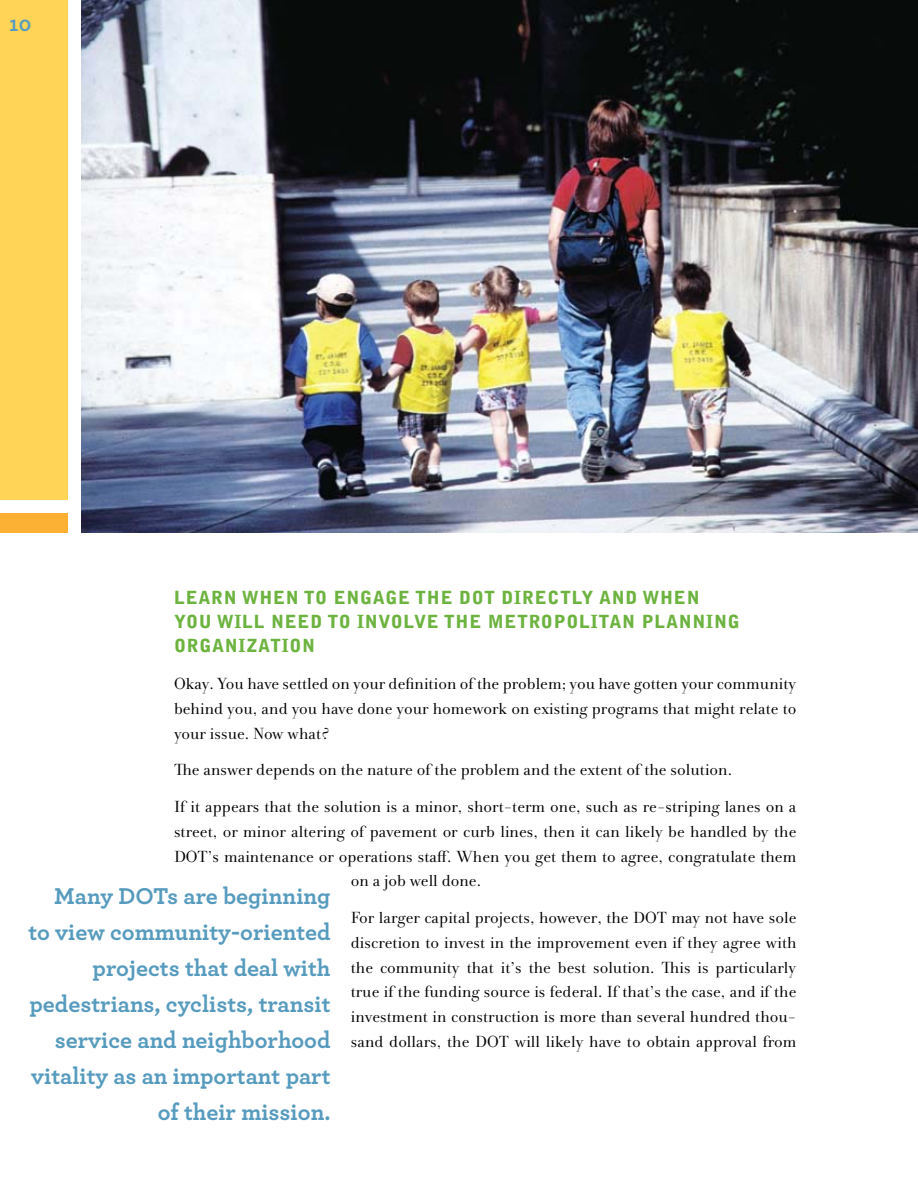
<style>
.page{position:relative;width:918px;height:1188px;background:#fff}
.page>*{position:absolute;margin:0;border:0;box-sizing:border-box;transform-origin:0 0}
.t1{font:700 24px/36px "Archer";color:#569bbe;text-align:right}
.t2{font:700 21.6px "Archer";color:#569bbe}
.t3{font:900 18px/24px "Bell Gothic Std";letter-spacing:.04em;color:#6db33f}
.t4{font:16.5px/24.8px "Andrade Pro";color:#000;text-align:justify}
</style>
<div class="page">
<div style="left:0;top:0;width:68px;height:500px;background:#ffd457"></div>
<div style="left:0;top:513px;width:68px;height:20px;background:#fcb034"></div>
<img style="left:81px;top:0;width:837px;height:532px">
<p class="t2" style="left:9px;top:7px;width:24px">10</p>
<p class="t3" style="left:174px;top:586px;width:564px;text-indent:328px">DIRECTLY AND WH EN<br>YOU WILL N EED TO INVOLVE TH E M ETROPOLITAN PLANNING<br>O RGANIZATION</p>
<p class="t4" style="left:174px;top:672px;width:624px">Okay. You have settled on your definition of the problem; you have gotten your community behind you, and you have done your homework on existing programs that might relate to your issue. Now what?</p>
<p class="t4" style="left:174px;top:758px;width:560px">The answer depends on the nature of the problem and the extent of the solution.</p>
<p class="t4" style="left:174px;top:795px;width:624px">If it appears that the solution is a minor, short-term one, such as re-striping lanes on a</p>
<p class="t4" style="left:174px;top:819px;width:624px">street, or minor altering of pavement or curb lines, then it can likely be handled by the</p>
<p class="t4" style="left:174px;top:844px;width:624px">DOT’s maintenance or operations staff. When you get them to agree, congratulate them</p>
<p class="t4" style="left:351px;top:869px;width:132px">on a job well done.</p>
<p class="t4" style="left:351px;top:906px;width:447px">For larger capital projects, however, the DOT may not have sole discretion to invest in the improvement even if they agree with the community that it’s the best solution. This is particularly true if the funding source is federal. If that’s the case, and if the investment in construction is more than several hundred thou&shy;sand dollars, the DOT will likely have to obtain approval from</p>
<p class="t3" style="left:174px;top:586px;width:298px">LEARN WH EN TO ENGAG E TH E DOT</p>
<p class="t1" style="left:29px;top:877px;width:304px">Many DOTs are beginning to view community-oriented projects that deal with pedestrians, cyclists, transit service and neighborhood vitality as an important part of their mission.</p>
</div>
